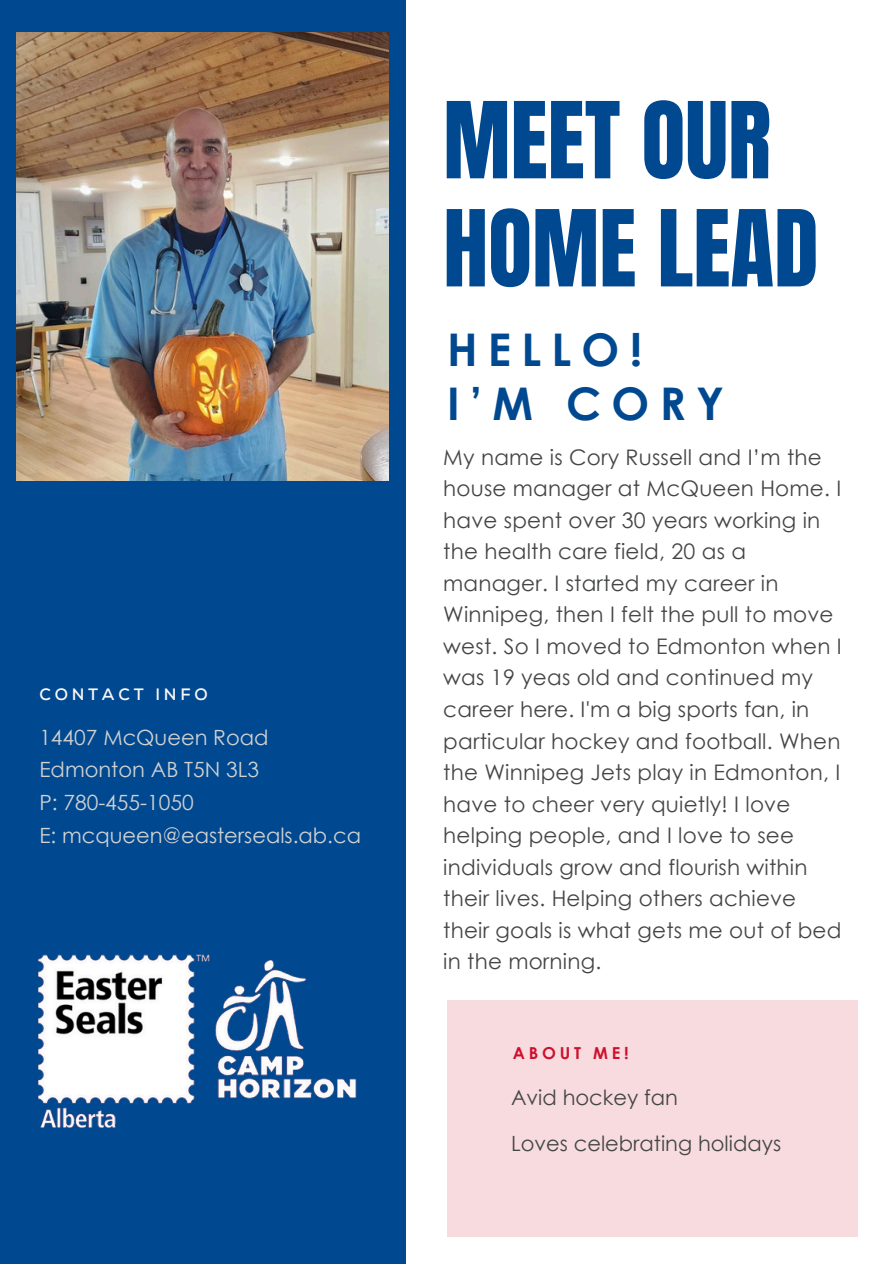
<style>
.page{position:relative;width:894px;height:1264px;background:#fff}
.page>*{position:absolute;margin:0;border:0;box-sizing:border-box;transform-origin:0 0}
.t1{font:90px/108px "Anton";color:#004990}
.t2{font:700 45px/54px "Century Gothic";letter-spacing:.23em;color:#004990}
.t3{font:21.45px/31.5px "Century Gothic";letter-spacing:.01em;color:#444645}
.t4{font:21px/32.7px "Century Gothic";color:#d1d1d1}
.t5{font:21px/46.2px "Century Gothic";color:#444645}
.t6{font:700 16.5px "Nexa";letter-spacing:.225em;color:#faf7f6}
.t7{font:700 16.5px "Century Gothic";letter-spacing:.23em;color:#cf102d}
</style>
<div class="page">
<div style="left:0;top:0;width:405px;height:1263px;background:#004990"></div>
<div style="left:447px;top:999px;width:410px;height:237px;background:#f7dbdf"></div>
<img style="left:38px;top:861px;width:368px;height:364px">
<img style="left:17px;top:32px;width:371px;height:448px">
<h1 class="t6" style="left:39px;top:684px;width:170px">CONTACT INFO</h1>
<p class="t4" style="left:39px;top:720px;width:323px">14407 McQueen Road<br>Edmonton AB T5N 3L3<br>P: 780-455-1050<br>E: mcqueen@easterseals.ab.ca</p>
<h2 class="t1" style="left:443px;top:88px;width:376px">MEET OUR<br>HOME LEAD</h2>
<p class="t2" style="left:447px;top:321px;width:278px">HELLO!<br>I’M CORY</p>
<h3 class="t3" style="left:443px;top:440px;width:400px">My name is Cory Russell and I’m the house manager at McQueen Home. I have spent over 30 years working in the health care field, 20 as a manager. I started my career in<br>Winnipeg, then I felt the pull to move west. So I moved to Edmonton when I was 19 yeas old and continued my career here. I'm a big sports fan, in particular hockey and football. When the Winnipeg Jets play in Edmonton, I have to cheer very quietly! I love helping people, and I love to see individuals grow and flourish within their lives. Helping others achieve their goals is what gets me out of bed in the morning.</h3>
<h3 class="t7" style="left:512px;top:1041px;width:117px">ABOUT ME!</h3>
<p class="t5" style="left:511px;top:1073px;width:271px">Avid hockey fan<br>Loves celebrating holidays</p>
</div>
